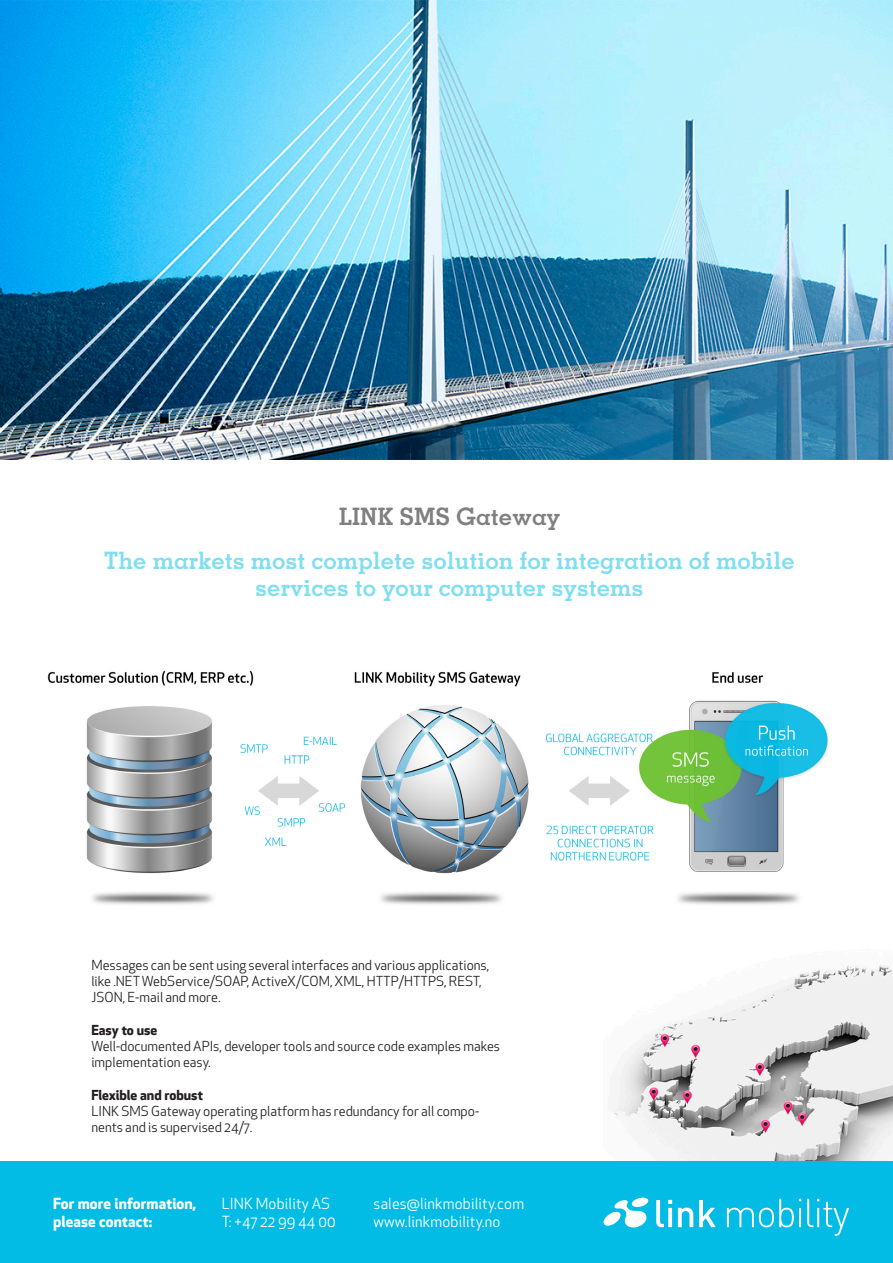
<style>
.page{position:relative;width:893px;height:1263px;background:#fff}
.page>*{position:absolute;margin:0;border:0;box-sizing:border-box;transform-origin:0 0}
.t1{font:700 24px/27px "Memphis";color:#80def1;text-align:center}
.t2{font:700 24px "Memphis";color:#808080}
.t3{font:15px "Apex New";letter-spacing:.01em;color:#fff}
.t4{font:700 15px/18px "Apex New";letter-spacing:.01em;color:#fff}
.t5{font:13.5px/16.2px "Apex New";color:#231f20}
.t6{font:700 13.5px "Apex New";color:#231f20}
</style>
<div class="page">
<img style="left:0;top:0;width:893px;height:460px">
<img style="left:47px;top:671px;width:782px;height:234px">
<img style="left:604px;top:965px;width:289px;height:197px">
<div style="left:0;top:1162px;width:893px;height:101px;background:#02bce5"></div>
<svg style="left:603px;top:1197px;width:45px;height:30px"></svg>
<svg style="left:656px;top:1200px;width:16px;height:27px"></svg>
<svg style="left:668px;top:1208px;width:4px;height:19px"></svg>
<svg style="left:678px;top:1207px;width:15px;height:20px"></svg>
<svg style="left:699px;top:1200px;width:17px;height:27px"></svg>
<svg style="left:727px;top:1199px;width:74px;height:28px"></svg>
<svg style="left:807px;top:1199px;width:42px;height:37px"></svg>
<p class="t2" style="left:339px;top:502px;width:223px">LINK SMS Gateway</p>
<p class="t1" style="left:104px;top:547px;width:692px">The markets most complete solution for integration of mobile services to your computer systems</p>
<p class="t5" style="left:91px;top:957px;width:399px">Messages can be sent using several interfaces and various applications, like .NET WebService/SOAP, ActiveX/COM, XML, HTTP/HTTPS, REST,<br>JSON, E-mail and more.</p>
<p class="t6" style="left:91px;top:1020px;width:67px">Easy to use</p>
<p class="t5" style="left:91px;top:1038px;width:410px">Well-documented APIs, developer tools and source code examples makes implementation easy.</p>
<p class="t6" style="left:91px;top:1085px;width:113px">Flexible and robust</p>
<p class="t5" style="left:91px;top:1103px;width:389px">LINK SMS Gateway operating platform has redundancy for all compo&shy;nents and is supervised 24/7.</p>
<p class="t4" style="left:53px;top:1194px;width:145px">For more information, please contact:</p>
<p class="t3" style="left:222px;top:1194px;width:110px">LINK Mobility AS</p>
<p class="t3" style="left:222px;top:1212px;width:116px">T: +47 22 99 44 00</p>
<p class="t3" style="left:374px;top:1194px;width:152px">sales@linkmobility.com</p>
<p class="t3" style="left:374px;top:1212px;width:128px">www.linkmobility.no</p>
</div>
